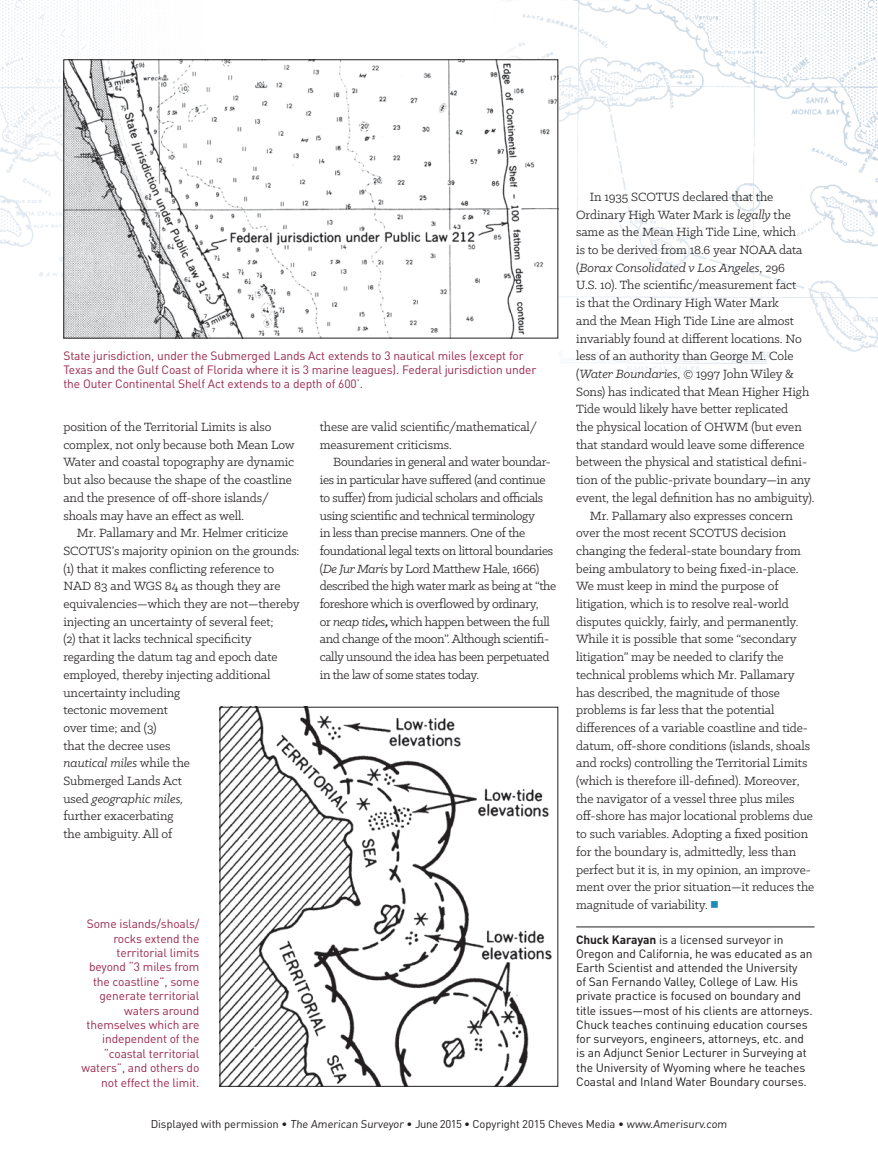
<style>
.page{position:relative;width:878px;height:1161px;background:#fff}
.page>*{position:absolute;margin:0;border:0;box-sizing:border-box;transform-origin:0 0}
.t1{font:13.5px/17.7px "Klinic Slab";letter-spacing:-.005em;color:#231f20}
.t2{font:13.5px/17.7px "Klinic Slab";letter-spacing:-.025em;color:#231f20}
.t3{font:italic 13.5px "Klinic Slab";letter-spacing:-.005em;color:#231f20}
.t4{font:12px/14.2px "DINOT";letter-spacing:-.01em;color:#231f20}
.t5{font:12px/14.4px "DINOT";letter-spacing:-.01em;color:#9a284c}
.t6{font:11.25px "DINOT";letter-spacing:-.01em;color:#231f20}
.s1{font-style:italic}
.s2{font-style:normal}
.s3{font-family:"Universal Std Newswith Comm Pi";color:#1d8cbb}
.s4{font-weight:700}
</style>
<div class="page">
<img style="left:487px;top:0;width:391px;height:423px">
<img style="left:0;top:0;width:130px;height:277px">
<hr style="left:576px;top:927px;width:238px;height:1px;background:#231f20">
<img style="left:222px;top:709px;width:330px;height:376px">
<div style="left:220px;top:707px;width:338px;height:380px;border:1px solid #231f20"></div>
<img style="left:65px;top:61px;width:491px;height:275px">
<div style="left:63px;top:59px;width:495px;height:279px;border:1px solid #231f20"></div>
<p class="t1" style="left:589px;top:188px;width:185px">In 1935 SCOTUS declared that the</p>
<p class="t1" style="left:576px;top:205px;width:216px">Ordinary High Water Mark is <span class="s1">legally</span> the</p>
<p class="t1" style="left:576px;top:223px;width:221px">same as the Mean High Tide Line, which</p>
<p class="t1" style="left:576px;top:241px;width:228px">is to be derived from 18.6 year NOAA data</p>
<p class="t3" style="left:576px;top:259px;width:210px"><span class="s2">(</span>Borax Consolidated v Los Angeles<span class="s2">, 296</span></p>
<p class="t1" style="left:576px;top:276px;width:221px">U.S. 10). The scientific/measurement fact</p>
<p class="t1" style="left:576px;top:294px;width:204px">is that the Ordinary High Water Mark</p>
<p class="t1" style="left:576px;top:312px;width:219px">and the Mean High Tide Line are almost</p>
<p class="t1" style="left:576px;top:329px;width:227px">invariably found at different locations. No</p>
<p class="t1" style="left:576px;top:347px;width:219px">less of an authority than George M. Cole</p>
<p class="t1" style="left:576px;top:365px;width:219px">(<span class="s1">Water Boundaries</span>, © 1997 John Wiley &amp;</p>
<p class="t1" style="left:576px;top:382px;width:234px">Sons) has indicated that Mean Higher High</p>
<p class="t1" style="left:576px;top:400px;width:213px">Tide would likely have better replicated</p>
<p class="t1" style="left:576px;top:418px;width:227px">the physical location of OHWM (but even</p>
<p class="t1" style="left:576px;top:435px;width:230px">that standard would leave some difference</p>
<p class="t1" style="left:576px;top:453px;width:232px">between the physical and statistical defini-</p>
<p class="t1" style="left:576px;top:471px;width:236px">tion of the public-private boundary—in any</p>
<p class="t1" style="left:576px;top:488px;width:240px">event, the legal definition has no ambiguity).</p>
<p class="t1" style="left:589px;top:506px;width:205px">Mr. Pallamary also expresses concern</p>
<p class="t1" style="left:576px;top:524px;width:211px">over the most recent SCOTUS decision</p>
<p class="t1" style="left:576px;top:542px;width:226px">changing the federal-state boundary from</p>
<p class="t1" style="left:576px;top:559px;width:224px">being ambulatory to being fixed-in-place.</p>
<p class="t1" style="left:576px;top:577px;width:204px">We must keep in mind the purpose of</p>
<p class="t1" style="left:576px;top:595px;width:214px">litigation, which is to resolve real-world</p>
<p class="t1" style="left:576px;top:612px;width:224px">disputes quickly, fairly, and permanently.</p>
<p class="t1" style="left:576px;top:630px;width:222px">While it is possible that some “secondary</p>
<p class="t1" style="left:576px;top:648px;width:209px">litigation” may be needed to clarify the</p>
<p class="t1" style="left:576px;top:665px;width:220px">technical problems which Mr. Pallamary</p>
<p class="t1" style="left:576px;top:683px;width:205px">has described, the magnitude of those</p>
<p class="t1" style="left:576px;top:701px;width:200px">problems is far less that the potential</p>
<p class="t1" style="left:576px;top:719px;width:233px">differences of a variable coastline and tide-</p>
<p class="t1" style="left:576px;top:736px;width:235px">datum, off-shore conditions (islands, shoals</p>
<p class="t1" style="left:576px;top:754px;width:233px">and rocks) controlling the Territorial Limits</p>
<p class="t1" style="left:576px;top:772px;width:225px">(which is therefore ill-defined). Moreover,</p>
<p class="t1" style="left:576px;top:789px;width:220px">the navigator of a vessel three plus miles</p>
<p class="t1" style="left:576px;top:807px;width:238px">off-shore has major locational problems due</p>
<p class="t1" style="left:576px;top:825px;width:233px">to such variables. Adopting a fixed position</p>
<p class="t1" style="left:576px;top:842px;width:221px">for the boundary is, admittedly, less than</p>
<p class="t1" style="left:576px;top:860px;width:236px">perfect but it is, in my opinion, an improve-</p>
<p class="t1" style="left:576px;top:878px;width:240px">ment over the prior situation—it reduces the</p>
<p class="t1" style="left:576px;top:896px;width:144px">magnitude of variability. <span class="s3">◾</span></p>
<p class="t4" style="left:576px;top:932px;width:238px"><span class="s4">Chuck Karayan</span> is a licensed surveyor in Oregon and California, he was educated as an Earth Scientist and attended the University<br>of San Fernando Valley, College of Law. His private practice is focused on boundary and title issues—most of his clients are attorneys.<br>Chuck teaches continuing education courses for surveyors, engineers, attorneys, etc. and is an Adjunct Senior Lecturer in Surveying at the University of Wyoming where he teaches Coastal and Inland Water Boundary courses.</p>
<p class="t5" style="left:63px;top:348px;width:474px">State jurisdiction, under the Submerged Lands Act extends to 3 nautical miles (except for<br>Texas and the Gulf Coast of Florida where it is 3 marine leagues). Federal jurisdiction under the Outer Continental Shelf Act extends to a depth of 600’.</p>
<p class="t1" style="left:320px;top:418px;width:219px">these are valid scientific/mathematical/ measurement criticisms.</p>
<p class="t2" style="left:320px;top:453px;width:238px;text-indent:14px">Boundaries in general and water boundar&shy;ies in particular have suffered (and continue to suffer) from judicial scholars and officials using scientific and technical terminology<br>in less than precise manners. One of the foundational legal texts on littoral boundaries (<span class="s1">De Jur Maris</span> by Lord Matthew Hale, 1666) described the high water mark as being at “the foreshore which is overflowed by ordinary,<br>or <span class="s1">neap tides</span><span class="s4">,</span> which happen between the full and change of the moon”. Although scientifi&shy;cally unsound the idea has been perpetuated in the law of some states today.</p>
<p class="t1" style="left:63px;top:418px;width:233px">position of the Territorial Limits is also complex, not only because both Mean Low Water and coastal topography are dynamic but also because the shape of the coastline and the presence of off-shore islands/ shoals may have an effect as well.</p>
<p class="t1" style="left:63px;top:524px;width:238px;text-indent:14px">Mr. Pallamary and Mr. Helmer criticize<br>SCOTUS’s majority opinion on the grounds: (1) that it makes conflicting reference to<br>NAD 83 and WGS 84 as though they are equivalencies—which they are not—thereby injecting an uncertainty of several feet;<br>(2) that it lacks technical specificity regarding the datum tag and epoch date employed, thereby injecting additional uncertainty including<br>tectonic movement<br>over time; and (3)<br>that the decree uses<br><span class="s1">nautical miles</span> while the<br>Submerged Lands Act<br>used <span class="s1">geographic miles,<br></span>further exacerbating<br>the ambiguity. All of</p>
<p class="t5" style="left:81px;top:916px;width:119px;text-align:right">Some islands/shoals/ rocks extend the territorial limits beyond “3 miles from the coastline”, some generate territorial waters around themselves which are independent of the “coastal territorial waters”, and others do not effect the limit.</p>
<p class="t6" style="left:151px;top:1116px;width:579px">Displayed with permission • The American Surveyor • June 2015 • Copyright 2015 Cheves Media • www.Amerisurv.com</p>
</div>
